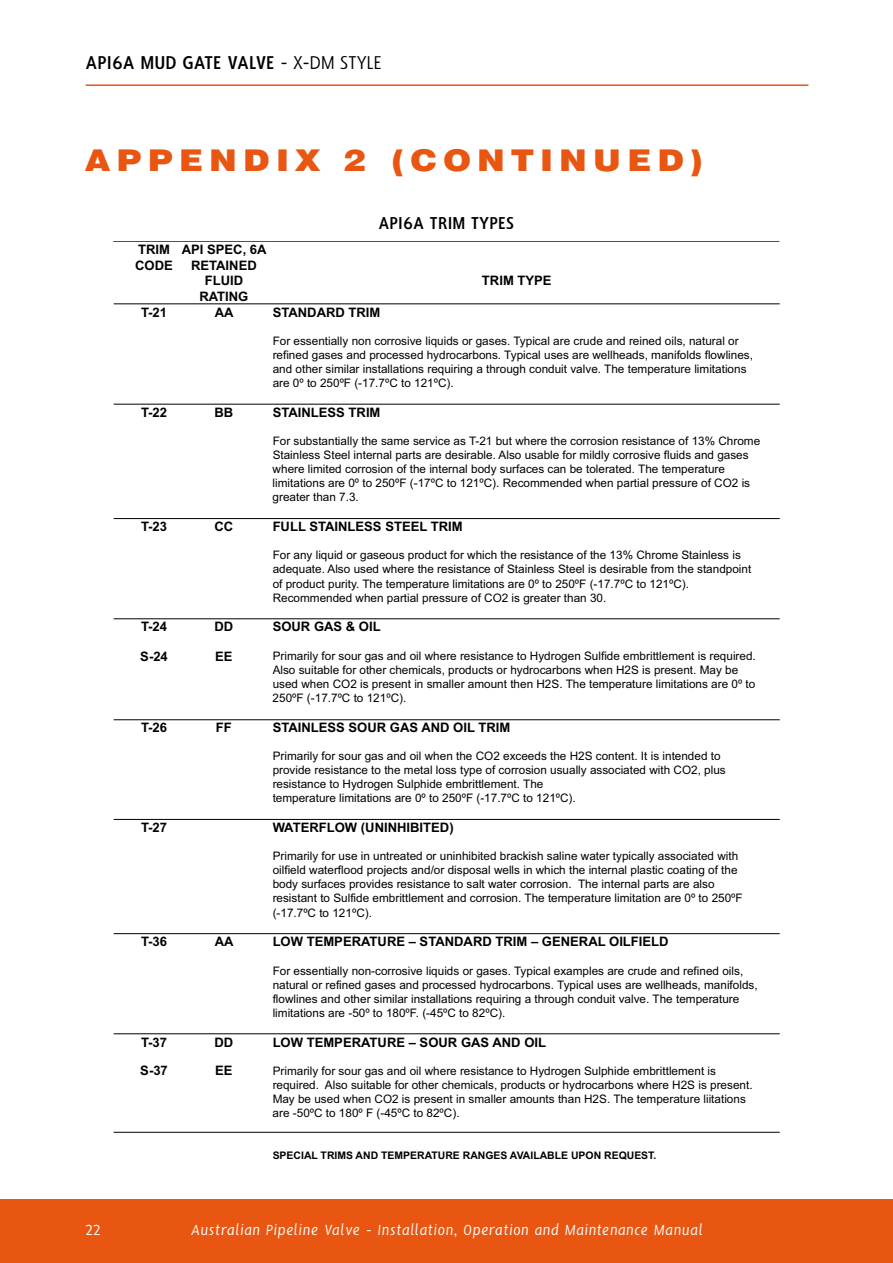
<style>
.page{position:relative;width:893px;height:1263px;background:#fff}
.page>*{position:absolute;margin:0;border:0;box-sizing:border-box;transform-origin:0 0}
.t1{font:900 30px "Swiss 721 BT";letter-spacing:.18em;color:#e85611;scale:1.14 1}
.t2{font:700 21px "HS Sans";color:#000}
.t3{font:700 19.5px "HS Sans";color:#000}
.t4{font:italic 16.5px "HS Sans";letter-spacing:.035em;color:#fff}
.t5{font:16.5px "HS Sans";color:#fff}
.t6{font:700 13.05px/15.6px "Arial";color:#000}
.t7{font:11.7px/14.1px "Arial";color:#000}
.t8{font:700 10.5px "Arial";color:#000}
.s1{font-weight:400}
</style>
<div class="page">
<div style="left:0;top:1199px;width:893px;height:64px;background:#e85611"></div>
<hr style="left:86px;top:84px;width:722px;height:2px;background:#e85611">
<hr style="left:113px;top:241px;width:666px;height:1px;background:#000">
<hr style="left:114px;top:304px;width:666px;height:1px;background:#000">
<hr style="left:114px;top:404px;width:666px;height:1px;background:#000">
<hr style="left:114px;top:518px;width:666px;height:1px;background:#000">
<hr style="left:114px;top:618px;width:666px;height:1px;background:#000">
<hr style="left:114px;top:719px;width:666px;height:1px;background:#000">
<hr style="left:114px;top:819px;width:666px;height:1px;background:#000">
<hr style="left:114px;top:933px;width:666px;height:1px;background:#000">
<hr style="left:114px;top:1033px;width:666px;height:1px;background:#000">
<hr style="left:114px;top:1132px;width:666px;height:1px;background:#000">
<h2 class="t2" style="left:86px;top:51px;width:298px">API6A MUD GATE VALVE <span class="s1">- X-DM STYLE</span></h2>
<h1 class="t1" style="left:85px;top:142px;width:545px">APPENDIX 2 (CONTINUED)</h1>
<h3 class="t3" style="left:378px;top:213px;width:137px">API6A TRIM TYPES</h3>
<p class="t6" style="left:135px;top:242px;width:39px">TRIM<br>CODE</p>
<p class="t6" style="left:141px;top:304px;width:28px">T-21</p>
<p class="t6" style="left:141px;top:405px;width:28px">T-22</p>
<p class="t6" style="left:141px;top:519px;width:28px">T-23</p>
<p class="t6" style="left:141px;top:619px;width:28px">T-24</p>
<p class="t6" style="left:140px;top:649px;width:29px">S-24</p>
<p class="t6" style="left:141px;top:720px;width:28px">T-26</p>
<p class="t6" style="left:141px;top:820px;width:28px">T-27</p>
<p class="t6" style="left:141px;top:934px;width:28px">T-36</p>
<p class="t6" style="left:140px;top:1028px;width:29px;line-height:28px">T-37<br>S-37</p>
<p class="t6" style="left:182px;top:242px;width:86px;text-align:center">API SPEC, 6A<br>RETAINED<br>FLUID<br>RATING<br>AA</p>
<p class="t6" style="left:482px;top:273px;width:71px">TRIM TYPE</p>
<p class="t6" style="left:273px;top:305px;width:109px">STANDARD TRIM</p>
<p class="t7" style="left:273px;top:334px;width:482px">For essentially non corrosive liquids or gases. Typical are crude and reined oils, natural or refined gases and processed hydrocarbons. Typical uses are wellheads, manifolds flowlines, and other similar installations requiring a through conduit valve. The temperature limitations are 0º to 250ºF (-17.7ºC to 121ºC).</p>
<p class="t6" style="left:273px;top:405px;width:109px">STAINLESS TRIM</p>
<p class="t7" style="left:273px;top:434px;width:489px">For substantially the same service as T-21 but where the corrosion resistance of 13% Chrome Stainless Steel internal parts are desirable. Also usable for mildly corrosive fluids and gases where limited corrosion of the internal body surfaces can be tolerated. The temperature limitations are 0º to 250ºF (-17ºC to 121ºC). Recommended when partial pressure of CO2 is greater than 7.3.</p>
<p class="t6" style="left:273px;top:519px;width:192px">FULL STAINLESS STEEL TRIM</p>
<p class="t7" style="left:273px;top:548px;width:480px">For any liquid or gaseous product for which the resistance of the 13% Chrome Stainless is adequate. Also used where the resistance of Stainless Steel is desirable from the standpoint of product purity. The temperature limitations are 0º to 250ºF (-17.7ºC to 121ºC).<br>Recommended when partial pressure of CO2 is greater than 30.</p>
<p class="t6" style="left:273px;top:619px;width:110px">SOUR GAS &amp; OIL</p>
<p class="t7" style="left:273px;top:649px;width:485px">Primarily for sour gas and oil where resistance to Hydrogen Sulfide embrittlement is required.<br>Also suitable for other chemicals, products or hydrocarbons when H2S is present. May be used when CO2 is present in smaller amount then H2S. The temperature limitations are 0º to 250ºF (-17.7ºC to 121ºC).</p>
<p class="t6" style="left:273px;top:720px;width:239px">STAINLESS SOUR GAS AND OIL TRIM</p>
<p class="t7" style="left:273px;top:749px;width:455px">Primarily for sour gas and oil when the CO2 exceeds the H2S content. It is intended to provide resistance to the metal loss type of corrosion usually associated with CO2, plus resistance to Hydrogen Sulphide embrittlement. The<br>temperature limitations are 0º to 250ºF (-17.7ºC to 121ºC).</p>
<p class="t6" style="left:273px;top:820px;width:183px">WATERFLOW (UNINHIBITED)</p>
<p class="t7" style="left:273px;top:849px;width:472px">Primarily for use in untreated or uninhibited brackish saline water typically associated with oilfield waterflood projects and/or disposal wells in which the internal plastic coating of the body surfaces provides resistance to salt water corrosion. The internal parts are also resistant to Sulfide embrittlement and corrosion. The temperature limitation are 0º to 250ºF (-17.7ºC to 121ºC).</p>
<p class="t6" style="left:273px;top:934px;width:397px">LOW TEMPERATURE – STANDARD TRIM – GENERAL OILFIELD</p>
<p class="t7" style="left:273px;top:963px;width:486px">For essentially non-corrosive liquids or gases. Typical examples are crude and refined oils, natural or refined gases and processed hydrocarbons. Typical uses are wellheads, manifolds, flowlines and other similar installations requiring a through conduit valve. The temperature limitations are -50º to 180ºF. (-45ºC to 82ºC).</p>
<p class="t6" style="left:273px;top:1034px;width:275px">LOW TEMPERATURE – SOUR GAS AND OIL</p>
<p class="t7" style="left:273px;top:1064px;width:481px">Primarily for sour gas and oil where resistance to Hydrogen Sulphide embrittlement is required. Also suitable for other chemicals, products or hydrocarbons where H2S is present.<br>May be used when CO2 is present in smaller amounts than H2S. The temperature liitations are -50ºC to 180º F (-45ºC to 82ºC).</p>
<p class="t8" style="left:273px;top:1149px;width:385px">SPECIAL TRIMS AND TEMPERATURE RANGES AVAILABLE UPON REQUEST.</p>
<p class="t6" style="left:214px;top:405px;width:20px">BB</p>
<p class="t6" style="left:214px;top:519px;width:20px">CC</p>
<p class="t6" style="left:214px;top:619px;width:20px">DD</p>
<p class="t6" style="left:215px;top:649px;width:19px">EE</p>
<p class="t6" style="left:216px;top:720px;width:17px">FF</p>
<p class="t6" style="left:215px;top:934px;width:20px">AA</p>
<p class="t6" style="left:214px;top:1028px;width:20px;line-height:28px">DD<br>EE</p>
<h3 class="t5" style="left:85px;top:1222px;width:17px">22</h3>
<h3 class="t4" style="left:191px;top:1222px;width:513px">Australian Pipeline Valve - Installation, Operation and Maintenance Manual</h3>
</div>
